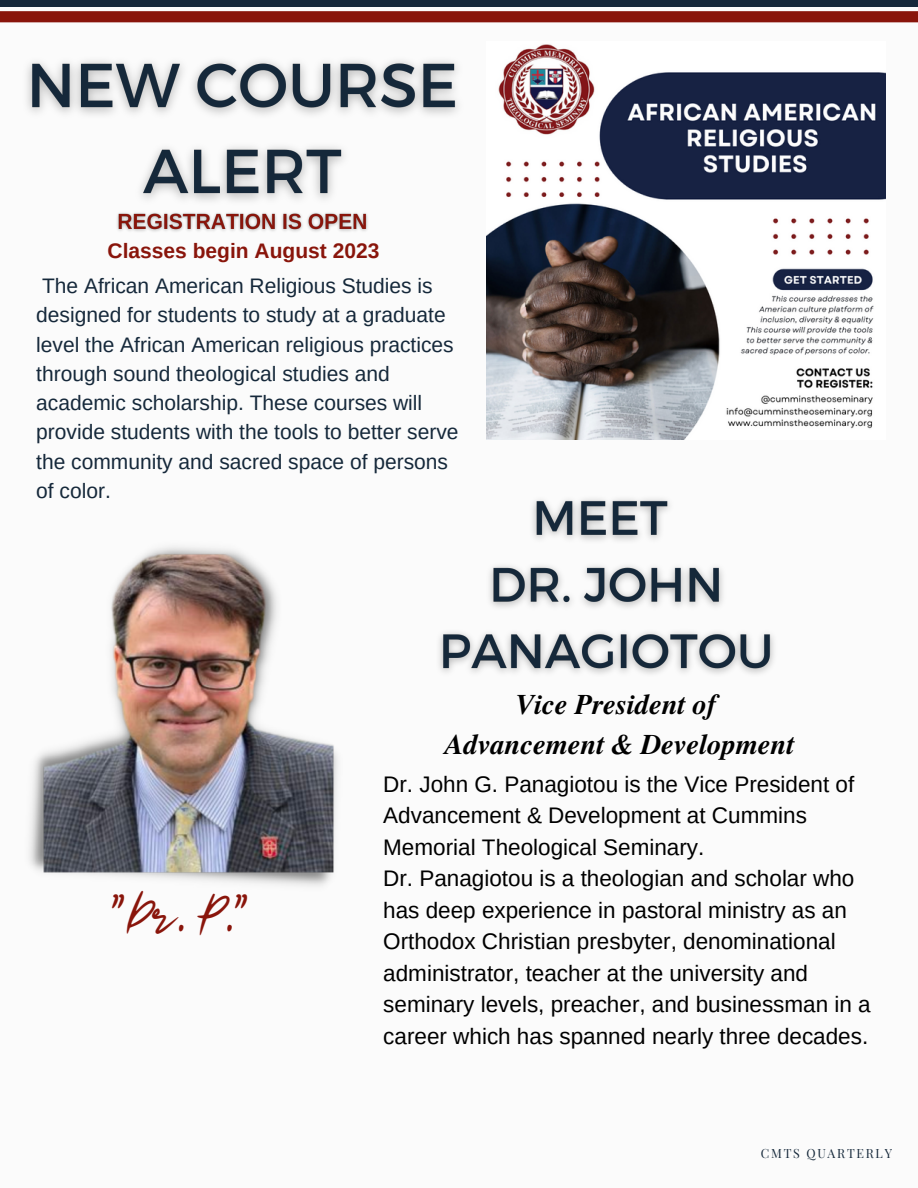
<style>
.page{position:relative;width:918px;height:1188px;background:#fbfbfb}
.page>*{position:absolute;margin:0;border:0;box-sizing:border-box;transform-origin:0 0}
.t1{font:43.5px "Majesty Yandi Designs";color:#89150b}
.t2{font:italic 700 28.5px "Te X Gyre Termes";color:#000}
.t3{font:22.5px/31.5px "Arimo";color:#000}
.t4{font:21px/29.2px "Arimo";color:#15283a}
.t5{font:700 21px "Arimo";color:#89150b}
.t6{font:12.45px "Playfair Display";letter-spacing:.14em;color:#15283a}
</style>
<div class="page">
<svg style="left:0;top:11px;width:918px;height:11px;background:#8a180e"></svg>
<div style="left:0;top:0;width:918px;height:7px;background:#15283a"></div>
<img style="left:487px;top:44px;width:398px;height:396px">
<img style="left:29px;top:547px;width:309px;height:339px">
<img style="left:27px;top:61px;width:431px;height:140px">
<img style="left:439px;top:499px;width:335px;height:175px">
<img style="left:117px;top:213px;width:251px;height:19px">
<p class="t5" style="left:108px;top:239px;width:273px">Classes begin August 2023</p>
<p class="t4" style="left:36px;top:271px;width:424px">The African American Religious Studies is designed for students to study at a graduate level the African American religious practices through sound theological studies and academic scholarship. These courses will provide students with the tools to better serve the community and sacred space of persons of color.</p>
<p class="t1" style="left:110px;top:894px;width:140px">"Dr. P."</p>
<p class="t2" style="left:516px;top:684px;width:203px">Vice President of</p>
<p class="t2" style="left:445px;top:723px;width:351px">Advancement &amp; Development</p>
<p class="t3" style="left:383px;top:768px;width:473px">Dr. John G. Panagiotou is the Vice President of<br>Advancement &amp; Development at Cummins<br>Memorial Theological Seminary.</p>
<p class="t3" style="left:383px;top:862px;width:489px">Dr. Panagiotou is a theologian and scholar who has deep experience in pastoral ministry as an Orthodox Christian presbyter, denominational administrator, teacher at the university and seminary levels, preacher, and businessman in a career which has spanned nearly three decades.</p>
<p class="t6" style="left:761px;top:1145px;width:133px">CMTS QUARTERLY</p>
</div>
